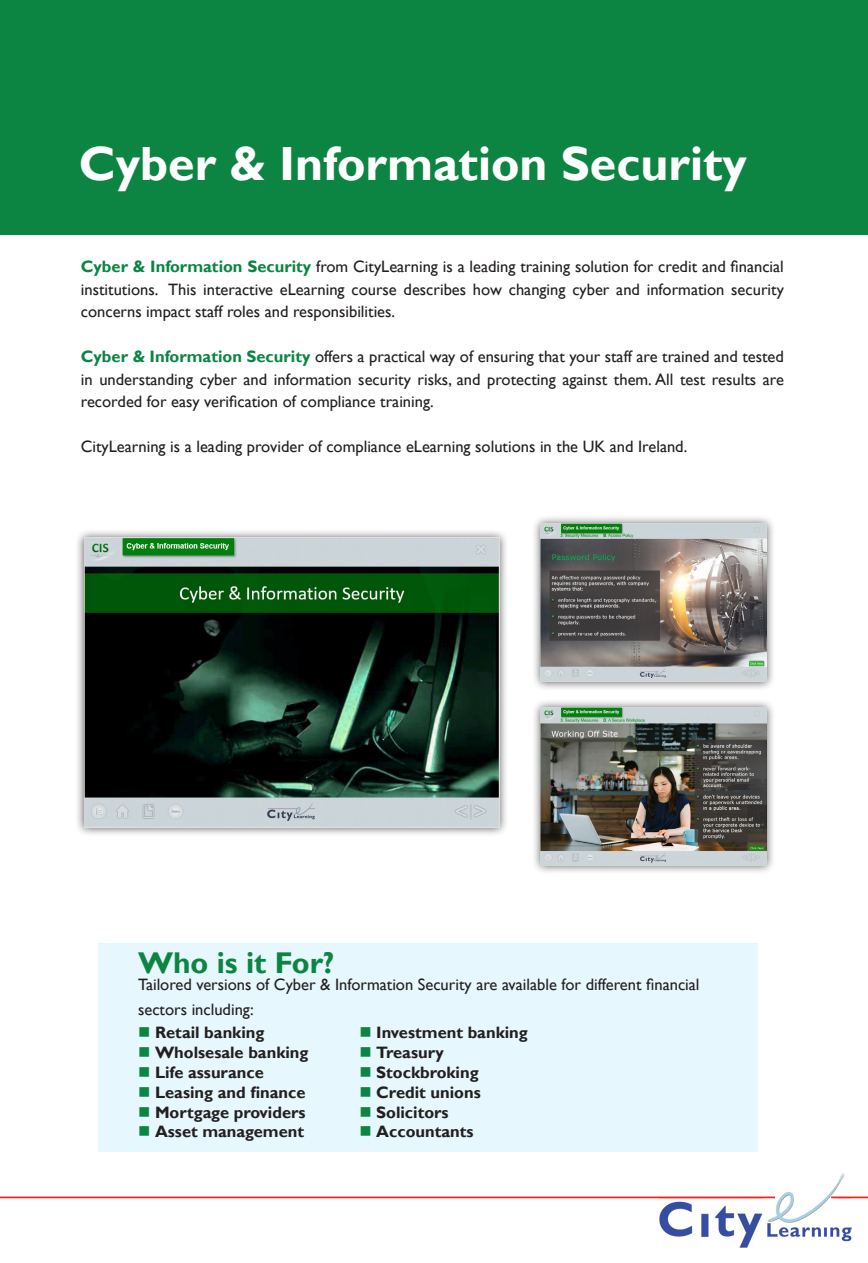
<style>
.page{position:relative;width:868px;height:1263px;background:#fff}
.page>*{position:absolute;margin:0;border:0;box-sizing:border-box;transform-origin:0 0}
.t1{font:700 48px "Gill Sans";color:#fff}
.t2{font:700 30px "Gill Sans";color:#0c8542}
.t3{font:16.5px/22.5px "Gill Sans";color:#231f20;text-align:justify}
.t4{font:700 16.5px "Gill Sans";color:#231f20}
.s1{font-weight:700;color:#0b8543}
.s2{color:#0b8543}
</style>
<div class="page">
<div style="left:98px;top:943px;width:659px;height:209px;background:#e6f7fd"></div>
<div style="left:0;top:0;width:867px;height:235px;background:#0c8542"></div>
<div style="left:75px;top:529px;width:433px;height:308px;background:#231f20;opacity:.75"></div>
<img style="left:84px;top:538px;width:415px;height:289px">
<div style="left:531px;top:515px;width:244px;height:176px;background:#231f20;opacity:.75"></div>
<img style="left:540px;top:524px;width:226px;height:158px">
<div style="left:531px;top:699px;width:244px;height:175px;background:#231f20;opacity:.75"></div>
<img style="left:540px;top:708px;width:226px;height:157px">
<img style="left:0;top:1181px;width:867px;height:67px">
<p class="t1" style="left:79px;top:135px;width:669px">Cyber &amp; Information Security</p>
<p class="t3" style="left:81px;top:256px;width:704px"><span class="s1">Cyber &amp; Information Security</span> from CityLearning is a leading training solution for credit and financial institutions. This interactive eLearning course describes how changing cyber and information security concerns impact staff roles and responsibilities.</p>
<p class="t3" style="left:81px;top:346px;width:704px"><span class="s1">Cyber &amp; Information Security</span> offers a practical way of ensuring that your staff are trained and tested in understanding cyber and information security risks, and protecting against them. All test results are recorded for easy verification of compliance training.</p>
<p class="t3" style="left:81px;top:436px;width:608px">CityLearning is a leading provider of compliance eLearning solutions in the UK and Ireland.</p>
<p class="t2" style="left:138px;top:945px;width:198px">Who is it For?</p>
<p class="t3" style="left:138px;top:972px;width:563px;line-height:25.5px">Tailored versions of Cyber &amp; Information Security are available for different financial sectors including:</p>
<p class="t4" style="left:138px;top:1023px;width:128px"><span class="s2">■</span> Retail banking</p>
<p class="t4" style="left:138px;top:1042px;width:172px"><span class="s2">■</span> Wholsesale banking</p>
<p class="t4" style="left:138px;top:1062px;width:127px"><span class="s2">■</span> Life assurance</p>
<p class="t4" style="left:138px;top:1082px;width:169px"><span class="s2">■</span> Leasing and finance</p>
<p class="t4" style="left:138px;top:1102px;width:169px"><span class="s2">■</span> Mortgage providers</p>
<p class="t4" style="left:138px;top:1122px;width:167px"><span class="s2">■</span> Asset management</p>
<p class="t4" style="left:359px;top:1023px;width:170px"><span class="s2">■</span> Investment banking</p>
<p class="t4" style="left:359px;top:1042px;width:86px"><span class="s2">■</span> Treasury</p>
<p class="t4" style="left:359px;top:1062px;width:121px"><span class="s2">■</span> Stockbroking</p>
<p class="t4" style="left:359px;top:1082px;width:123px"><span class="s2">■</span> Credit unions</p>
<p class="t4" style="left:359px;top:1102px;width:91px"><span class="s2">■</span> Solicitors</p>
<p class="t4" style="left:359px;top:1122px;width:116px"><span class="s2">■</span> Accountants</p>
</div>
